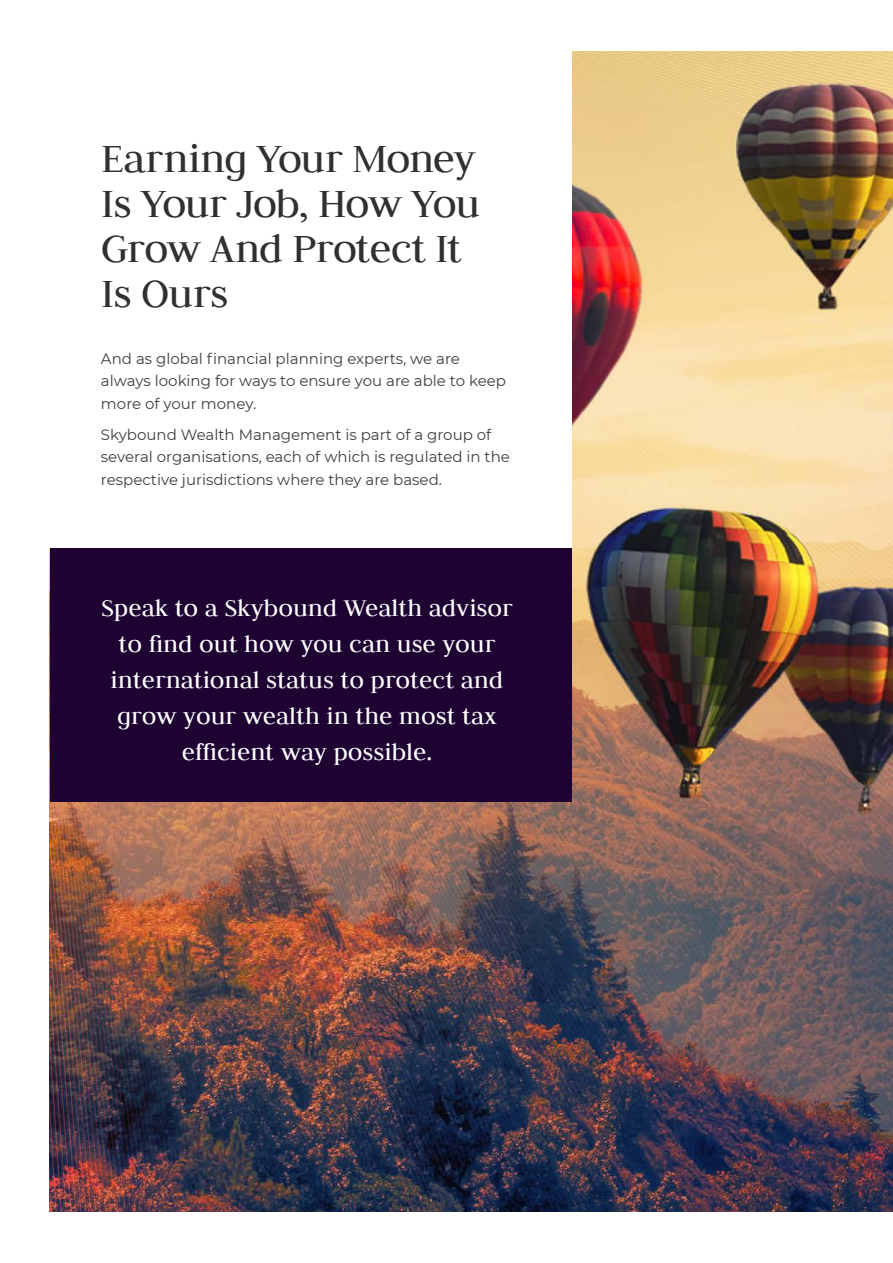
<style>
.page{position:relative;width:893px;height:1263px;background:#fff}
.page>*{position:absolute;margin:0;border:0;box-sizing:border-box;transform-origin:0 0}
.t1{font:45px/45px "Judson";letter-spacing:-.03em;color:#312f30}
.t2{font:27px/36px "Judson";color:#fff;text-align:center}
.sub{font:15px/22.5px "Montserrat";color:#3e3e3f}
</style>
<div class="page">
<img style="left:50px;top:51px;width:843px;height:1161px">
<div style="left:0;top:0;width:572px;height:549px;background:#fff"></div>
<div style="left:50px;top:549px;width:522px;height:253px;background:#1d0232"></div>
<p class="t1" style="left:101px;top:135px;width:381px">Earning Your Money<br>Is Your Job, How You<br>Grow And Protect It<br>Is Ours</p>
<p class="sub" style="left:101px;top:347px;width:407px">And as global financial planning experts, we are always looking for ways to ensure you are able to keep more of your money.</p>
<p class="sub" style="left:101px;top:423px;width:410px">Skybound Wealth Management is part of a group of several organisations, each of which is regulated in the respective jurisdictions where they are based.</p>
<p class="t2" style="left:101px;top:589px;width:413px">Speak to a Skybound Wealth advisor to find out how you can use your international status to protect and grow your wealth in the most tax efficient way possible.</p>
</div>
